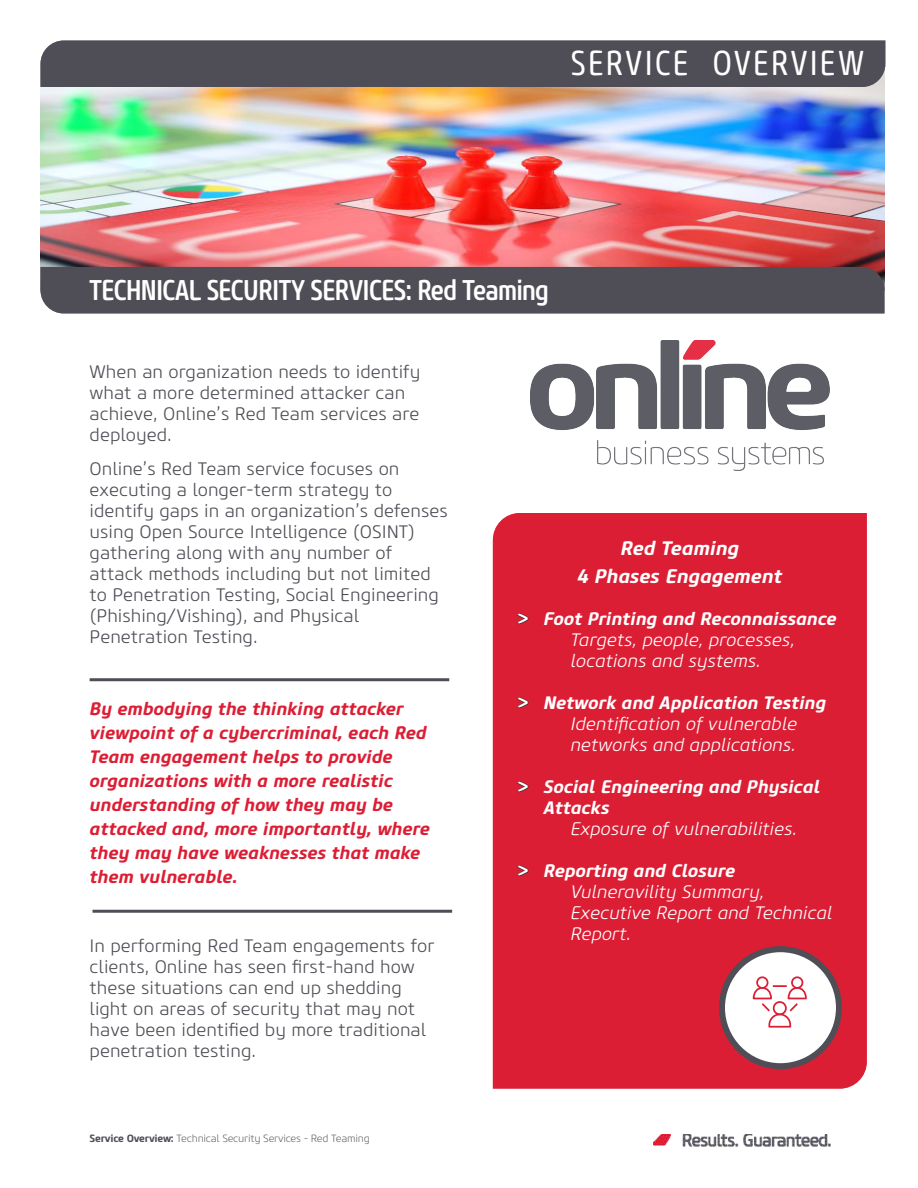
<style>
.page{position:relative;width:918px;height:1188px;background:#fff}
.page>*{position:absolute;margin:0;border:0;box-sizing:border-box;transform-origin:0 0}
.Document_Type{font:34.5px "Core Sans M47 Cn";letter-spacing:.06em;color:#fff}
.Intro_Text{font:500 28.5px "Core Sans M57 Cn";letter-spacing:-.025em;color:#fff}
.t1{font:italic 700 19.5px "Core Sans M65";color:#fff}
.Body{font:300 18px/21px "Core Sans M35";color:#4f4e56}
.Body-2{font:italic 700 18px/24px "Core Sans M65";color:#dc1e35}
.t2{font:italic 300 18px/21px "Core Sans M35";color:#fff}
.t3{font:italic 700 18px/21px "Core Sans M65";color:#fff}
.Small_Text{font:300 10.5px "Core Sans M35";letter-spacing:-.025em;color:#6f6c72}
.s1{font-family:"Core Sans M65";font-weight:700;color:#4f4e56}
.s2{font-size:19.5px;color:#231f20}
</style>
<div class="page">
<img style="left:654px;top:1134px;width:176px;height:13px">
<div style="left:493px;top:513px;width:374px;height:576px;background:#dc1e35"></div>
<img style="left:530px;top:341px;width:300px;height:129px">
<hr style="left:90px;top:678px;width:359px;height:3px;background:#4f4e56">
<hr style="left:93px;top:910px;width:359px;height:3px;background:#4f4e56">
<div style="left:722px;top:949px;width:117px;height:117px;background:#fff;border-radius:50%"></div>
<div style="left:719px;top:946px;width:123px;height:123px;border:6px solid #4f4e56;border-radius:50%"></div>
<img style="left:40px;top:87px;width:845px;height:180px">
<div style="left:40px;top:40px;width:845px;height:47px;background:#4f4e56"></div>
<div style="left:40px;top:267px;width:845px;height:46px;background:#4f4e56"></div>
<div style="left:791px;top:976px;width:12px;height:13px;border:2px solid #dc1e35;border-radius:50%"></div>
<div style="left:756px;top:976px;width:12px;height:13px;border:2px solid #dc1e35;border-radius:50%"></div>
<svg style="left:752px;top:984px;width:55px;height:44px"></svg>
<p class="Document_Type" style="left:571px;top:42px;width:295px">SERVICE OVERVIEW</p>
<p class="Intro_Text" style="left:90px;top:272px;width:461px">TECHNICAL SECURITY SERVICES: Red Teaming</p>
<p class="Body" style="left:90px;top:361px;width:332px">When an organization needs to identify what a more determined attacker can achieve, Online’s Red Team services are deployed.</p>
<p class="Body" style="left:90px;top:459px;width:360px">Online’s Red Team service focuses on executing a longer-term strategy to identify gaps in an organization’s defenses using Open Source Intelligence (OSINT) gathering along with any number of attack methods including but not limited to Penetration Testing, Social Engineering (Phishing/Vishing), and Physical Penetration Testing.</p>
<p class="Body-2" style="left:90px;top:697px;width:342px">By embodying the thinking attacker viewpoint of a cybercriminal, each Red Team engagement helps to provide organizations with a more realistic understanding of how they may be attacked and, more importantly, where they may have weaknesses that make them vulnerable.</p>
<p class="Body" style="left:90px;top:936px;width:346px">In performing Red Team engagements for clients, Online has seen first-hand how these situations can end up shedding light on areas of security that may not have been identified by more traditional penetration testing.</p>
<p class="Small_Text" style="left:90px;top:1132px;width:282px"><span class="s1">Service Overview:</span> Technical Security Services - Red Teaming</p>
<p class="t1" style="left:621px;top:535px;width:120px">Red Teaming</p>
<p class="t1" style="left:578px;top:564px;width:206px">4 Phases Engagement</p>
<p class="t3" style="left:516px;top:609px;width:322px"><span class="s2">&gt;</span> Foot Printing and Reconnaissance</p>
<p class="t2" style="left:570px;top:630px;width:226px">Targets, people, processes,</p>
<p class="t2" style="left:570px;top:651px;width:192px">locations and systems.</p>
<p class="t3" style="left:516px;top:693px;width:311px"><span class="s2">&gt;</span> Network and Application Testing</p>
<p class="t2" style="left:570px;top:714px;width:228px">Identification of vulnerable</p>
<p class="t2" style="left:570px;top:735px;width:227px">networks and applications.</p>
<p class="t3" style="left:543px;top:777px;width:278px;text-indent:-27px"><span class="s2">&gt;</span> Social Engineering and Physical<br>Attacks</p>
<p class="t2" style="left:570px;top:819px;width:228px">Exposure of vulnerabilities.</p>
<p class="t3" style="left:516px;top:861px;width:220px"><span class="s2">&gt;</span> Reporting and Closure</p>
<p class="t2" style="left:570px;top:882px;width:195px">Vulneravility Summary,</p>
<p class="t2" style="left:570px;top:903px;width:263px">Executive Report and Technical<br>Report.</p>
</div>
